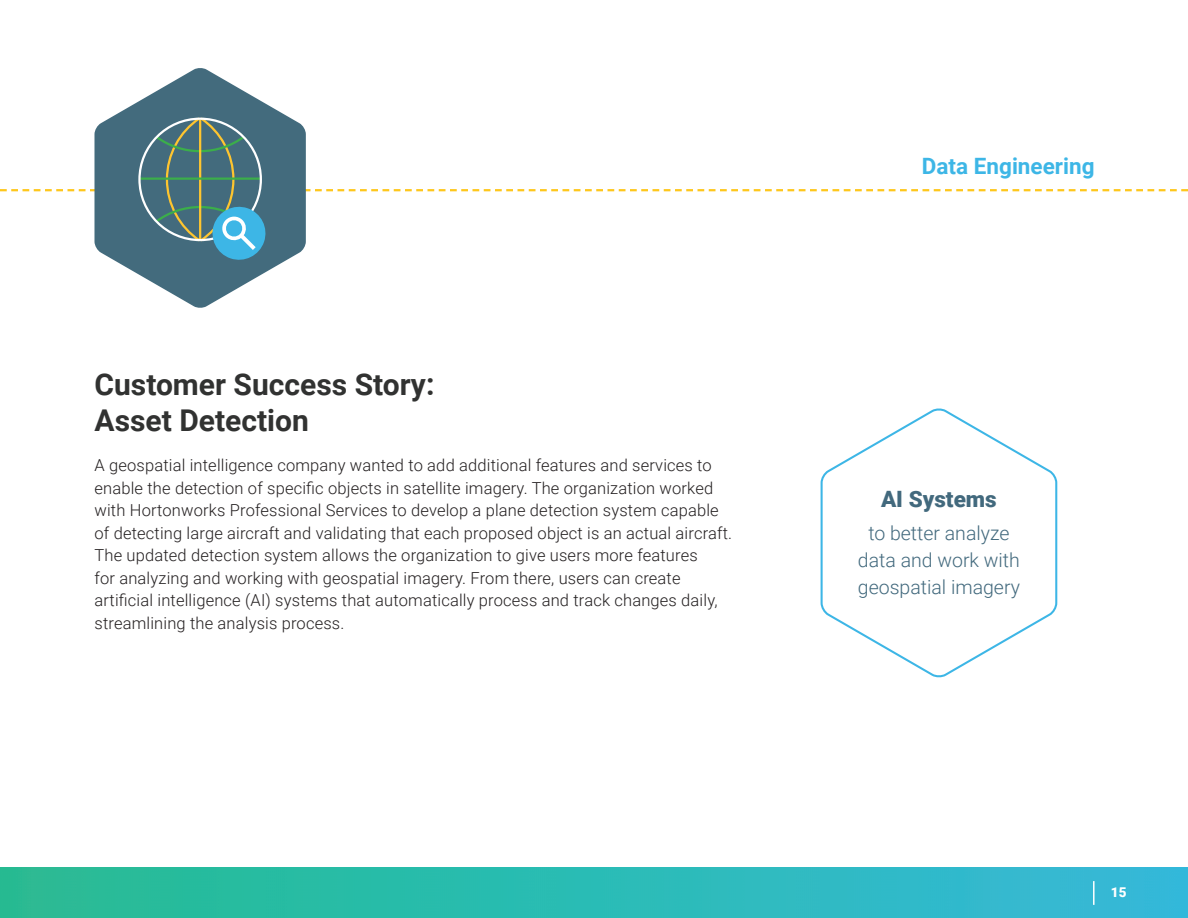
<style>
.page{position:relative;width:1188px;height:918px;background:#fff}
.page>*{position:absolute;margin:0;border:0;box-sizing:border-box;transform-origin:0 0}
.t1{font:700 30px/36px "Roboto";color:#313231}
.t2{font:700 22.5px "Roboto";color:#3db6e6}
.t3{font:900 22.5px "Roboto";color:#42697d}
.t4{font:300 19.5px/27px "Roboto";color:#42697d;text-align:center}
.t5{font:300 16.5px/22.5px "Roboto";letter-spacing:.01em;color:#231f20}
.t6{font:900 13.5px "Roboto";color:#fff}
</style>
<div class="page">
<img style="left:0;top:867px;width:1188px;height:51px">
<hr style="left:1093px;top:881px;width:2px;height:24px;background:#fff">
<svg style="left:115px;top:68px;width:170px;height:240px"></svg>
<svg style="left:0;top:115px;width:1188px;height:148px"></svg>
<svg style="left:820px;top:408px;width:238px;height:270px"></svg>
<h1 class="t1" style="left:94px;top:365px;width:341px">Customer Success Story:<br>Asset Detection</h1>
<p class="t5" style="left:94px;top:454px;width:639px">A geospatial intelligence company wanted to add additional features and services to enable the detection of specific objects in satellite imagery. The organization worked with Hortonworks Professional Services to develop a plane detection system capable of detecting large aircraft and validating that each proposed object is an actual aircraft.<br>The updated detection system allows the organization to give users more features<br>for analyzing and working with geospatial imagery. From there, users can create artificial intelligence (AI) systems that automatically process and track changes daily, streamlining the analysis process.</p>
<h2 class="t2" style="left:922px;top:150px;width:174px">Data Engineering</h2>
<h2 class="t3" style="left:881px;top:483px;width:117px">AI Systems</h2>
<p class="t4" style="left:858px;top:518px;width:164px">to better analyze data and work with geospatial imagery</p>
<p class="t6" style="left:1111px;top:883px;width:17px">15</p>
</div>
